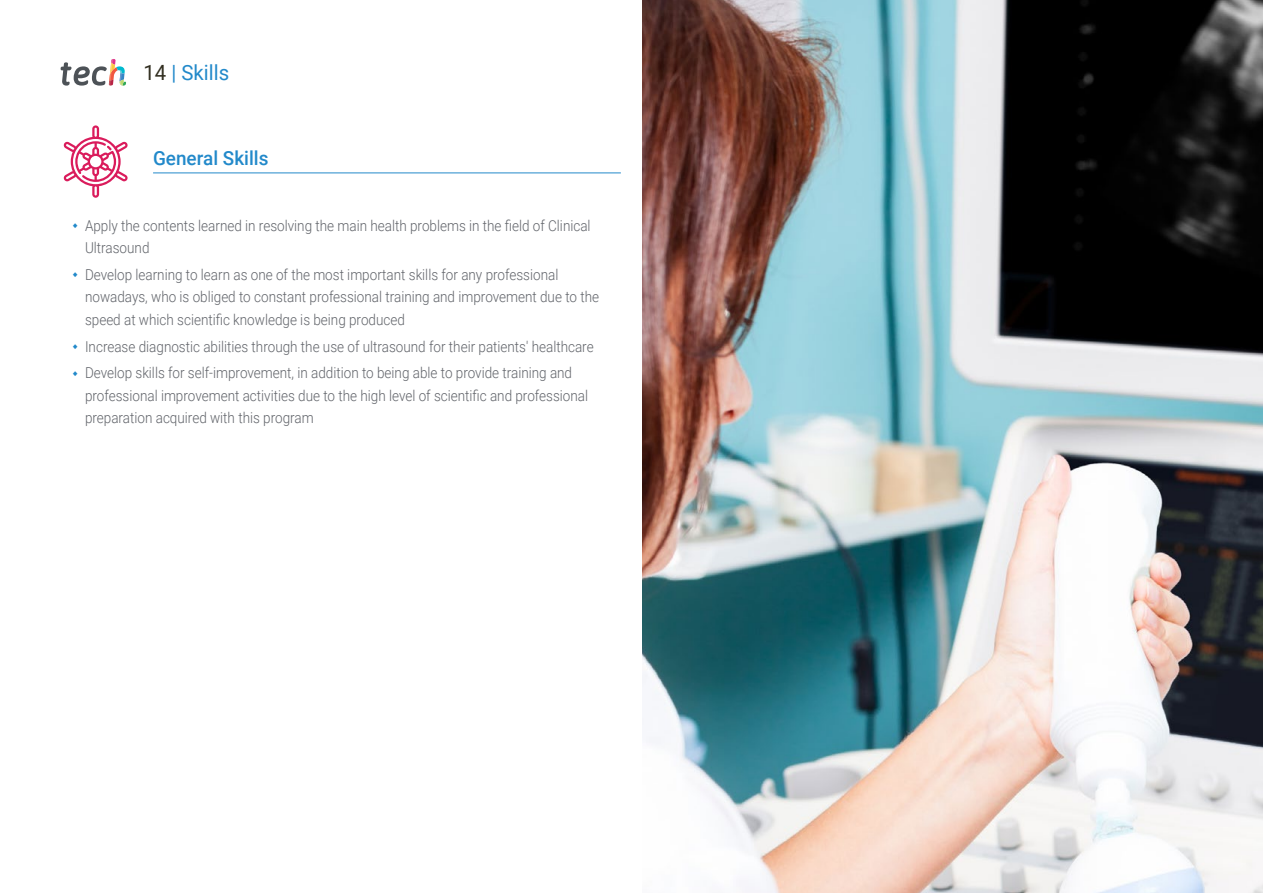
<style>
.page{position:relative;width:1263px;height:893px;background:#fff}
.page>*{position:absolute;margin:0;border:0;box-sizing:border-box;transform-origin:0 0}
.t1{font:21px "Roboto";color:#2289ca}
.t2{font:500 19.5px "Roboto";color:#2289ca}
.t3{font:300 15px/22.5px "Roboto";color:#61646a;scale:.9 1}
.s1{color:#312e20}
</style>
<div class="page">
<hr style="left:153px;top:173px;width:468px;height:1px;background:#2289ca">
<svg style="left:63px;top:125px;width:65px;height:73px"></svg>
<img style="left:642px;top:0;width:621px;height:893px">
<svg style="left:61px;top:59px;width:65px;height:27px"></svg>
<h1 class="t1" style="left:144px;top:57px;width:87px"><span class="s1">14</span> | Skills</h1>
<h2 class="t2" style="left:153px;top:144px;width:117px">General Skills</h2>
<p class="t3" style="left:85px;top:214px;width:563px">Apply the contents learned in resolving the main health problems in the field of Clinical<br>Ultrasound</p>
<p class="t3" style="left:85px;top:263px;width:573px">Develop learning to learn as one of the most important skills for any professional nowadays, who is obliged to constant professional training and improvement due to the speed at which scientific knowledge is being produced</p>
<p class="t3" style="left:85px;top:332px;width:567px;line-height:26.7px">Increase diagnostic abilities through the use of ultrasound for their patients' healthcare<br>Develop skills for self-improvement, in addition to being able to provide training and</p>
<p class="t3" style="left:85px;top:384px;width:560px">professional improvement activities due to the high level of scientific and professional preparation acquired with this program</p>
</div>
